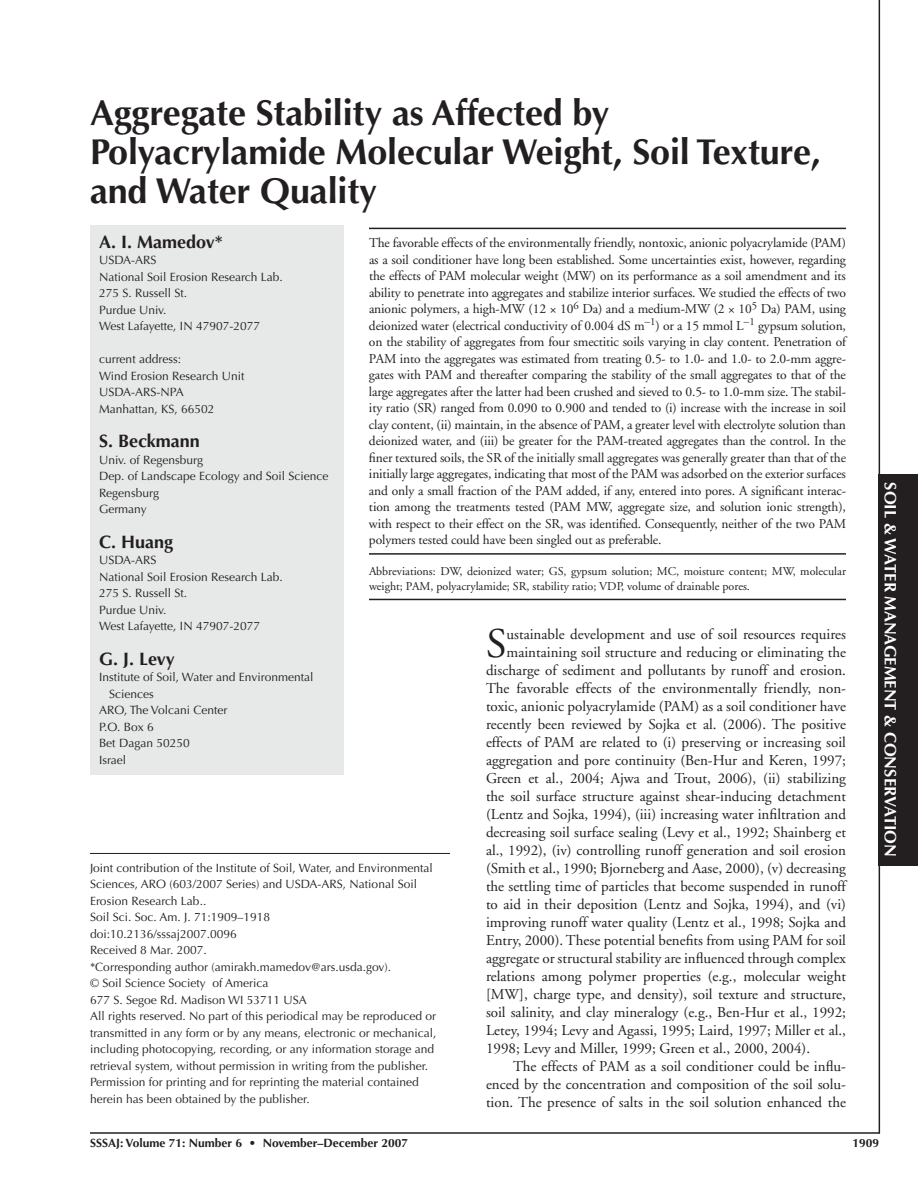
<style>
.page{position:relative;width:918px;height:1188px;background:#fff}
.page>*{position:absolute;margin:0;border:0;box-sizing:border-box;transform-origin:0 0}
.t1{font:42.15px "Adobe Garamond";color:#231f20}
.t2{font:700 36px/39px "Optima";letter-spacing:-.005em;color:#231f20}
.t3{font:700 18px "Optima";color:#231f20}
.t4{font:700 16.5px "Optima";color:#fff}
.t5{font:15px "Adobe Garamond";color:#231f20}
.t6{font:13.5px/16.5px "Adobe Garamond";letter-spacing:-.01em;color:#231f20;text-align:justify}
.t7{font:12px/16.5px "Optima";color:#231f20}
.t8{font:12px/15px "Adobe Garamond";color:#231f20}
.t9{font:700 12px "Optima";color:#231f20}
</style>
<div class="page">
<hr style="left:90px;top:1132px;width:789px;height:2px;background:#231f20">
<hr style="left:90px;top:853px;width:360px;height:1px;background:#231f20">
<div style="left:879px;top:474px;width:39px;height:392px;background:#231f20"></div>
<hr style="left:879px;top:0;width:1px;height:1134px;background:#231f20">
<div style="left:90px;top:226px;width:254px;height:549px;background:#e7e8e8"></div>
<hr style="left:369px;top:599px;width:477px;height:1px;background:#231f20">
<hr style="left:369px;top:228px;width:477px;height:1px;background:#231f20">
<hr style="left:369px;top:553px;width:477px;height:2px;background:#231f20">
<h2 class="t2" style="left:90px;top:97px;width:732px">Aggregate Stability as Affected by<br>Polyacrylamide Molecular Weight, Soil Texture, and Water Quality</h2>
<h3 class="t3" style="left:99px;top:234px;width:125px">A. I. Mamedov*</h3>
<p class="t7" style="left:99px;top:253px;width:185px">USDA-ARS<br>National Soil Erosion Research Lab.<br>275 S. Russell St.<br>Purdue Univ.<br>West Lafayette, IN 47907-2077</p>
<p class="t7" style="left:99px;top:352px;width:147px">current address:<br>Wind Erosion Research Unit<br>USDA-ARS-NPA<br>Manhattan, KS, 66502</p>
<h3 class="t3" style="left:99px;top:434px;width:102px">S. Beckmann</h3>
<p class="t7" style="left:99px;top:453px;width:231px">Univ. of Regensburg<br>Dep. of Landscape Ecology and Soil Science<br>Regensburg<br>Germany</p>
<h3 class="t3" style="left:99px;top:534px;width:76px">C. Huang</h3>
<p class="t7" style="left:99px;top:553px;width:185px">USDA-ARS<br>National Soil Erosion Research Lab.<br>275 S. Russell St.<br>Purdue Univ.<br>West Lafayette, IN 47907-2077</p>
<h3 class="t3" style="left:99px;top:651px;width:77px">G. J. Levy</h3>
<p class="t7" style="left:99px;top:670px;width:216px">Institute of Soil, Water and Environmental</p>
<p class="t7" style="left:109px;top:687px;width:46px">Sciences</p>
<p class="t7" style="left:99px;top:703px;width:130px">ARO, The Volcani Center</p>
<p class="t7" style="left:99px;top:720px;width:56px">P.O. Box 6</p>
<p class="t7" style="left:99px;top:736px;width:92px">Bet Dagan 50250</p>
<p class="t7" style="left:99px;top:753px;width:29px">Israel</p>
<p class="t6" style="left:369px;top:236px;width:479px">The favorable effects of the environmentally friendly, nontoxic, anionic polyacrylamide (PAM) as a soil conditioner have long been established. Some uncertainties exist, however, regarding the effects of PAM molecular weight (MW) on its performance as a soil amendment and its ability to penetrate into aggregates and stabilize interior surfaces. We studied the effects of two anionic polymers, a high-MW (12 × 10<sup>6</sup> Da) and a medium-MW (2 × 10<sup>5</sup> Da) PAM, using deionized water (electrical conductivity of 0.004 dS m−<sup>1</sup>) or a 15 mmol L−<sup>1</sup> gypsum solution, on the stability of aggregates from four smectitic soils varying in clay content. Penetration of PAM into the aggregates was estimated from treating 0.5- to 1.0- and 1.0- to 2.0-mm aggre&shy;gates with PAM and thereafter comparing the stability of the small aggregates to that of the large aggregates after the latter had been crushed and sieved to 0.5- to 1.0-mm size. The stabil&shy;ity ratio (SR) ranged from 0.090 to 0.900 and tended to (i) increase with the increase in soil clay content, (ii) maintain, in the absence of PAM, a greater level with electrolyte solution than deionized water, and (iii) be greater for the PAM-treated aggregates than the control. In the finer textured soils, the SR of the initially small aggregates was generally greater than that of the initially large aggregates, indicating that most of the PAM was adsorbed on the exterior surfaces and only a small fraction of the PAM added, if any, entered into pores. A significant interac&shy;tion among the treatments tested (PAM MW, aggregate size, and solution ionic strength), with respect to their effect on the SR, was identified. Consequently, neither of the two PAM polymers tested could have been singled out as preferable.</p>
<p class="t8" style="left:369px;top:565px;width:479px">Abbreviations: DW, deionized water; GS, gypsum solution; MC, moisture content; MW, molecular weight; PAM, polyacrylamide; SR, stability ratio; VDP, volume of drainable pores.</p>
<h1 class="t1" style="left:486px;top:627px;width:22px">S</h1>
<p class="t5" style="left:507px;top:628px;width:341px">ustainable development and use of soil resources requires</p>
<p class="t5" style="left:507px;top:646px;width:341px">maintaining soil structure and reducing or eliminating the</p>
<p class="t5" style="left:486px;top:664px;width:362px">discharge of sediment and pollutants by runoff and erosion.</p>
<p class="t5" style="left:486px;top:682px;width:362px">The favorable effects of the environmentally friendly, non-</p>
<p class="t5" style="left:486px;top:700px;width:362px">toxic, anionic polyacrylamide (PAM) as a soil conditioner have</p>
<p class="t5" style="left:486px;top:718px;width:362px">recently been reviewed by Sojka et al. (2006). The positive</p>
<p class="t5" style="left:486px;top:736px;width:362px">effects of PAM are related to (i) preserving or increasing soil</p>
<p class="t5" style="left:486px;top:754px;width:362px">aggregation and pore continuity (Ben-Hur and Keren, 1997;</p>
<p class="t5" style="left:486px;top:772px;width:362px">Green et al., 2004; Ajwa and Trout, 2006), (ii) stabilizing</p>
<p class="t5" style="left:486px;top:790px;width:362px">the soil surface structure against shear-inducing detachment</p>
<p class="t5" style="left:486px;top:808px;width:362px">(Lentz and Sojka, 1994), (iii) increasing water infiltration and</p>
<p class="t5" style="left:486px;top:826px;width:362px">decreasing soil surface sealing (Levy et al., 1992; Shainberg et</p>
<p class="t5" style="left:486px;top:844px;width:362px">al., 1992), (iv) controlling runoff generation and soil erosion</p>
<p class="t5" style="left:486px;top:862px;width:362px">(Smith et al., 1990; Bjorneberg and Aase, 2000), (v) decreasing</p>
<p class="t5" style="left:486px;top:880px;width:362px">the settling time of particles that become suspended in runoff</p>
<p class="t5" style="left:486px;top:898px;width:362px">to aid in their deposition (Lentz and Sojka, 1994), and (vi)</p>
<p class="t5" style="left:486px;top:916px;width:362px">improving runoff water quality (Lentz et al., 1998; Sojka and</p>
<p class="t5" style="left:486px;top:934px;width:362px">Entry, 2000). These potential benefits from using PAM for soil</p>
<p class="t5" style="left:486px;top:952px;width:362px">aggregate or structural stability are influenced through complex</p>
<p class="t5" style="left:486px;top:970px;width:362px">relations among polymer properties (e.g., molecular weight</p>
<p class="t5" style="left:486px;top:988px;width:362px">[MW], charge type, and density), soil texture and structure,</p>
<p class="t5" style="left:486px;top:1006px;width:362px">soil salinity, and clay mineralogy (e.g., Ben-Hur et al., 1992;</p>
<p class="t5" style="left:486px;top:1024px;width:362px">Letey, 1994; Levy and Agassi, 1995; Laird, 1997; Miller et al.,</p>
<p class="t5" style="left:486px;top:1042px;width:326px">1998; Levy and Miller, 1999; Green et al., 2000, 2004).</p>
<p class="t5" style="left:513px;top:1060px;width:334px">The effects of PAM as a soil conditioner could be influ-</p>
<p class="t5" style="left:486px;top:1078px;width:362px">enced by the concentration and composition of the soil solu-</p>
<p class="t5" style="left:486px;top:1096px;width:361px">tion. The presence of salts in the soil solution enhanced the</p>
<p class="t7" style="left:90px;top:861px;width:348px">Joint contribution of the Institute of Soil, Water, and Environmental Sciences, ARO (603/2007 Series) and USDA-ARS, National Soil Erosion Research Lab..<br>Soil Sci. Soc. Am. J. 71:1909–1918<br>doi:10.2136/sssaj2007.0096<br>Received 8 Mar. 2007.<br>*Corresponding author (amirakh.mamedov@ars.usda.gov).<br>© Soil Science Society of America<br>677 S. Segoe Rd. Madison WI 53711 USA<br>All rights reserved. No part of this periodical may be reproduced or transmitted in any form or by any means, electronic or mechanical, including photocopying, recording, or any information storage and retrieval system, without permission in writing from the publisher.<br>Permission for printing and for reprinting the material contained herein has been obtained by the publisher.</p>
<p class="t4" style="left:897px;top:482px;width:376px;rotate:90deg">SOIL &amp; WATER MANAGEMENT &amp; CONSERVATION</p>
<p class="t9" style="left:90px;top:1138px;width:320px">SSSAJ: Volume 71: Number 6 • November–December 2007</p>
<p class="t9" style="left:853px;top:1138px;width:28px">1909</p>
</div>
